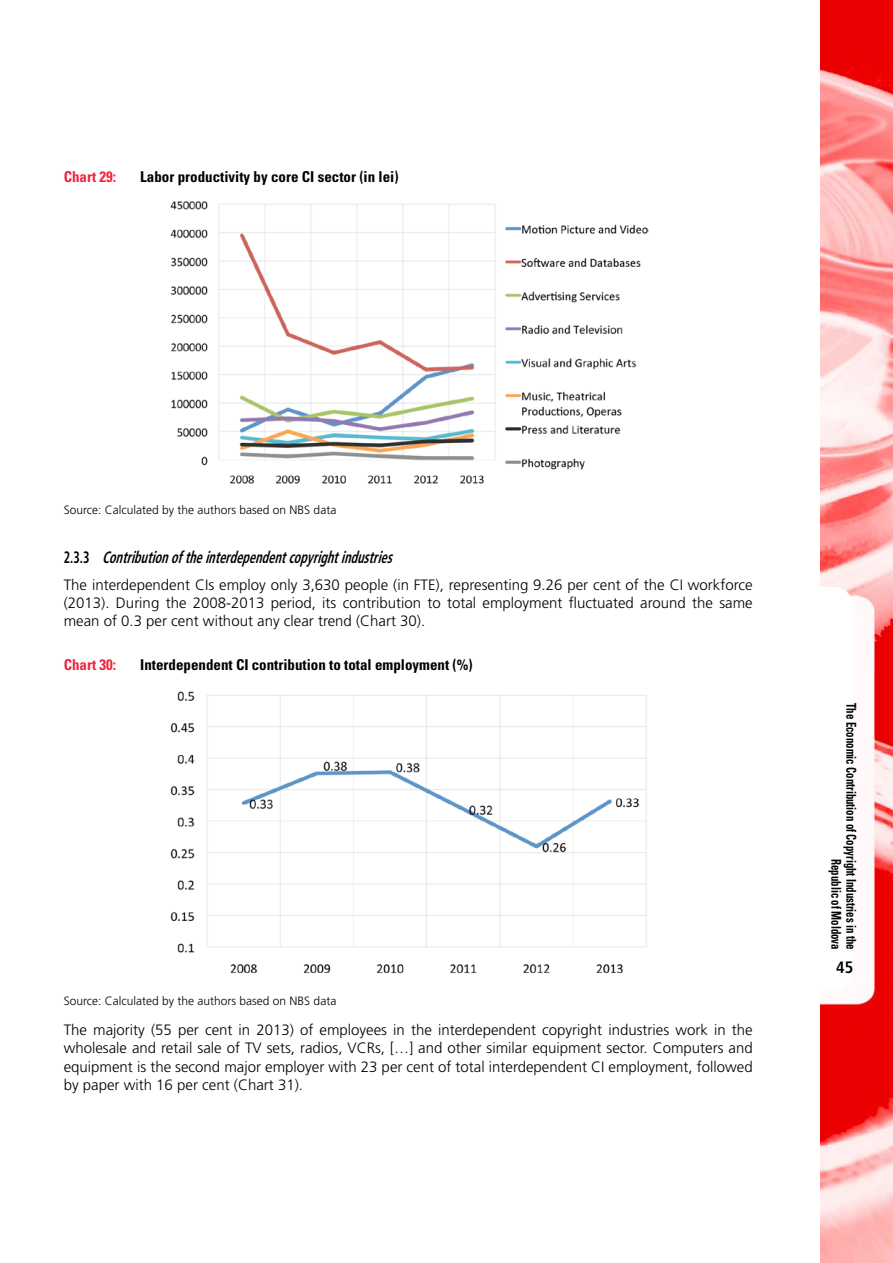
<style>
.page{position:relative;width:893px;height:1263px;background:#fff}
.page>*{position:absolute;margin:0;border:0;box-sizing:border-box;transform-origin:0 0}
.t1{font:italic 700 condensed 16.5px "Frutiger";color:#000;scale:.75 1}
.t2{font:700 condensed 16.5px "Frutiger";color:#000}
.t3{font:300 15px/18px "Frutiger";color:#000;text-align:justify}
.t4{font:700 condensed 15px "Univers";color:#000}
.t5{font:700 condensed 15px "Univers";color:#ee243d}
.t6{font:700 condensed 13.5px/15px "Univers";color:#000;text-align:right;scale:.8 1}
.t7{font:300 12px "Frutiger";color:#000}
.s1{font-style:normal}
</style>
<div class="page">
<img style="left:820px;top:0;width:73px;height:1263px">
<div style="left:768px;top:588px;width:84px;height:402px;background:#fff;border-radius:18px"></div>
<div style="left:767px;top:587px;width:86px;height:404px;border:2px solid #fff;border-radius:18px"></div>
<img style="left:170px;top:201px;width:479px;height:283px">
<img style="left:170px;top:691px;width:477px;height:283px">
<p class="t5" style="left:64px;top:167px;width:54px">Chart 29:</p>
<p class="t4" style="left:140px;top:167px;width:260px">Labor productivity by core CI sector (in lei)</p>
<p class="t7" style="left:64px;top:503px;width:274px">Source: Calculated by the authors based on NBS data</p>
<p class="t1" style="left:64px;top:548px;width:446px"><span class="s1">2 . 3 . 3</span> Contributionoftheinterdependentcopyrightindustries</p>
<p class="t3" style="left:64px;top:576px;width:690px">The interdependent CIs employ only 3,630 people (in FTE), representing 9.26 per cent of the CI workforce (2013). During the 2008-2013 period, its contribution to total employment fluctuated around the same mean of 0.3 per cent without any clear trend (Chart 30).</p>
<p class="t5" style="left:64px;top:655px;width:54px">Chart 30:</p>
<p class="t4" style="left:140px;top:655px;width:334px">Interdependent CI contribution to total employment (%)</p>
<p class="t7" style="left:64px;top:994px;width:274px">Source: Calculated by the authors based on NBS data</p>
<p class="t3" style="left:64px;top:1021px;width:690px">The majority (55 per cent in 2013) of employees in the interdependent copyright industries work in the wholesale and retail sale of TV sets, radios, VCRs, […] and other similar equipment sector. Computers and equipment is the second major employer with 23 per cent of total interdependent CI employment, followed by paper with 16 per cent (Chart 31).</p>
<p class="t6" style="left:859px;top:703px;width:310px;rotate:90deg">The Economic Contribution of Copyright Industries in the<br>Republic of Moldova</p>
<p class="t2" style="left:836px;top:958px;width:19px">45</p>
</div>
